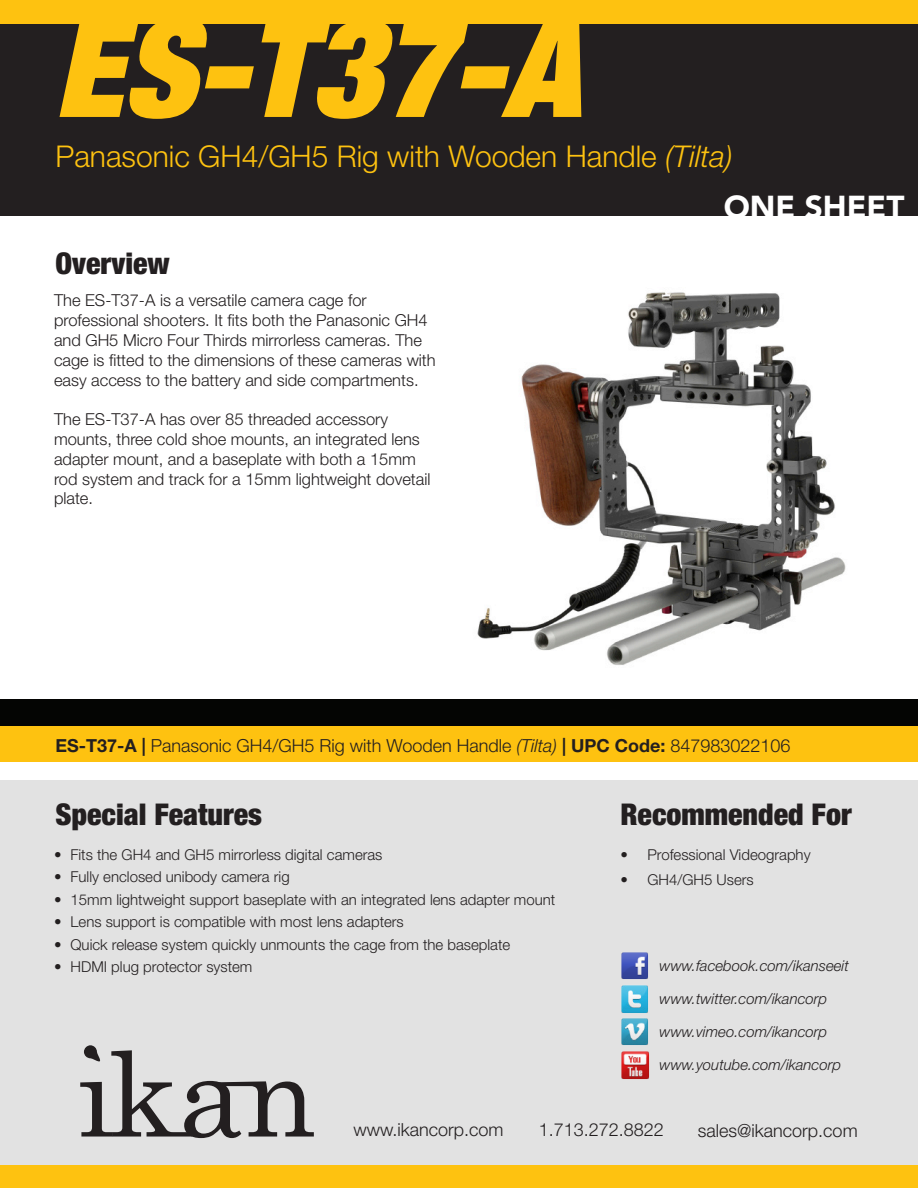
<style>
.page{position:relative;width:918px;height:1188px;background:#fff}
.page>*{position:absolute;margin:0;border:0;box-sizing:border-box;transform-origin:0 0}
.t1{font:italic 900 condensed 136.5px "Helvetica Neue LT Std";color:#fec210}
.t2{font:900 31.5px "Avenir LT Std";color:#fff}
.t3{font:300 30px "Helvetica Neue LT Std";color:#fec210}
.t4{font:900 condensed 30px "Helvetica Neue LT Std";color:#231f20}
.t5{font:300 18px "Helvetica Neue LT Std";color:#231f20}
.t6{font:300 16.5px/19.8px "Helvetica Neue LT Std";color:#231f20}
.t7{font:300 15px "Helvetica Neue LT Std";color:#231f20}
.t8{font:italic 300 15px "Helvetica Neue LT Std";color:#231f20}
.s1{font-style:italic}
.s2{font-weight:700}
</style>
<div class="page">
<div style="left:0;top:780px;width:918px;height:408px;background:#e2e2e2"></div>
<svg style="left:80px;top:1045px;width:234px;height:93px"></svg>
<div style="left:0;top:0;width:918px;height:216px;background:#231f20"></div>
<div style="left:0;top:0;width:918px;height:24px;background:#fec210"></div>
<div style="left:0;top:724px;width:918px;height:38px;background:#fec210"></div>
<div style="left:0;top:699px;width:918px;height:27px;background:#040503"></div>
<div style="left:0;top:1165px;width:918px;height:23px;background:#fec210"></div>
<img style="left:621px;top:952px;width:27px;height:27px">
<img style="left:621px;top:985px;width:27px;height:28px">
<img style="left:621px;top:1018px;width:27px;height:28px">
<img style="left:621px;top:1051px;width:28px;height:28px">
<img style="left:477px;top:292px;width:369px;height:373px">
<p class="t1" style="left:54px;top:-19px;width:528px">ES-T37-A</p>
<p class="t3" style="left:56px;top:138px;width:679px">Panasonic GH4/GH5 Rig with Wooden Handle <span class="s1">(Tilta)</span></p>
<p class="t4" style="left:56px;top:245px;width:116px">Overview</p>
<p class="t6" style="left:54px;top:290px;width:383px">The ES-T37-A is a versatile camera cage for professional shooters. It fits both the Panasonic GH4 and GH5 Micro Four Thirds mirrorless cameras. The cage is fitted to the dimensions of these cameras with easy access to the battery and side compartments.</p>
<p class="t6" style="left:54px;top:409px;width:378px">The ES-T37-A has over 85 threaded accessory mounts, three cold shoe mounts, an integrated lens adapter mount, and a baseplate with both a 15mm rod system and track for a 15mm lightweight dovetail plate.</p>
<p class="t2" style="left:724px;top:187px;width:182px">ONE SHEET</p>
<p class="t5" style="left:55px;top:735px;width:737px"><span class="s2">ES-T37-A |</span> Panasonic GH4/GH5 Rig with Wooden Handle <span class="s1">(Tilta)</span> <span class="s2">| UPC Code:</span> 847983022106</p>
<p class="t4" style="left:56px;top:796px;width:208px">Special Features</p>
<p class="t7" style="left:54px;top:845px;width:330px">• Fits the GH4 and GH5 mirrorless digital cameras</p>
<p class="t7" style="left:54px;top:868px;width:237px">• Fully enclosed unibody camera rig</p>
<p class="t7" style="left:54px;top:890px;width:503px">• 15mm lightweight support baseplate with an integrated lens adapter mount</p>
<p class="t7" style="left:54px;top:913px;width:351px">• Lens support is compatible with most lens adapters</p>
<p class="t7" style="left:54px;top:935px;width:458px">• Quick release system quickly unmounts the cage from the baseplate</p>
<p class="t7" style="left:54px;top:958px;width:200px">• HDMI plug protector system</p>
<p class="t4" style="left:620px;top:796px;width:233px">Recommended For</p>
<p class="t7" style="left:620px;top:845px;width:192px">• Professional Videography</p>
<p class="t7" style="left:620px;top:871px;width:135px">• GH4/GH5 Users</p>
<p class="t8" style="left:660px;top:957px;width:191px">www.facebook.com/ikanseeit</p>
<p class="t8" style="left:660px;top:990px;width:169px">www.twitter.com/ikancorp</p>
<p class="t8" style="left:660px;top:1023px;width:169px">www.vimeo.com/ikancorp</p>
<p class="t8" style="left:660px;top:1056px;width:183px">www.youtube.com/ikancorp</p>
<p class="t5" style="left:353px;top:1119px;width:152px">www.ikancorp.com</p>
<p class="t5" style="left:539px;top:1119px;width:127px">1.713.272.8822</p>
<p class="t5" style="left:698px;top:1119px;width:161px">sales@ikancorp.com</p>
</div>
